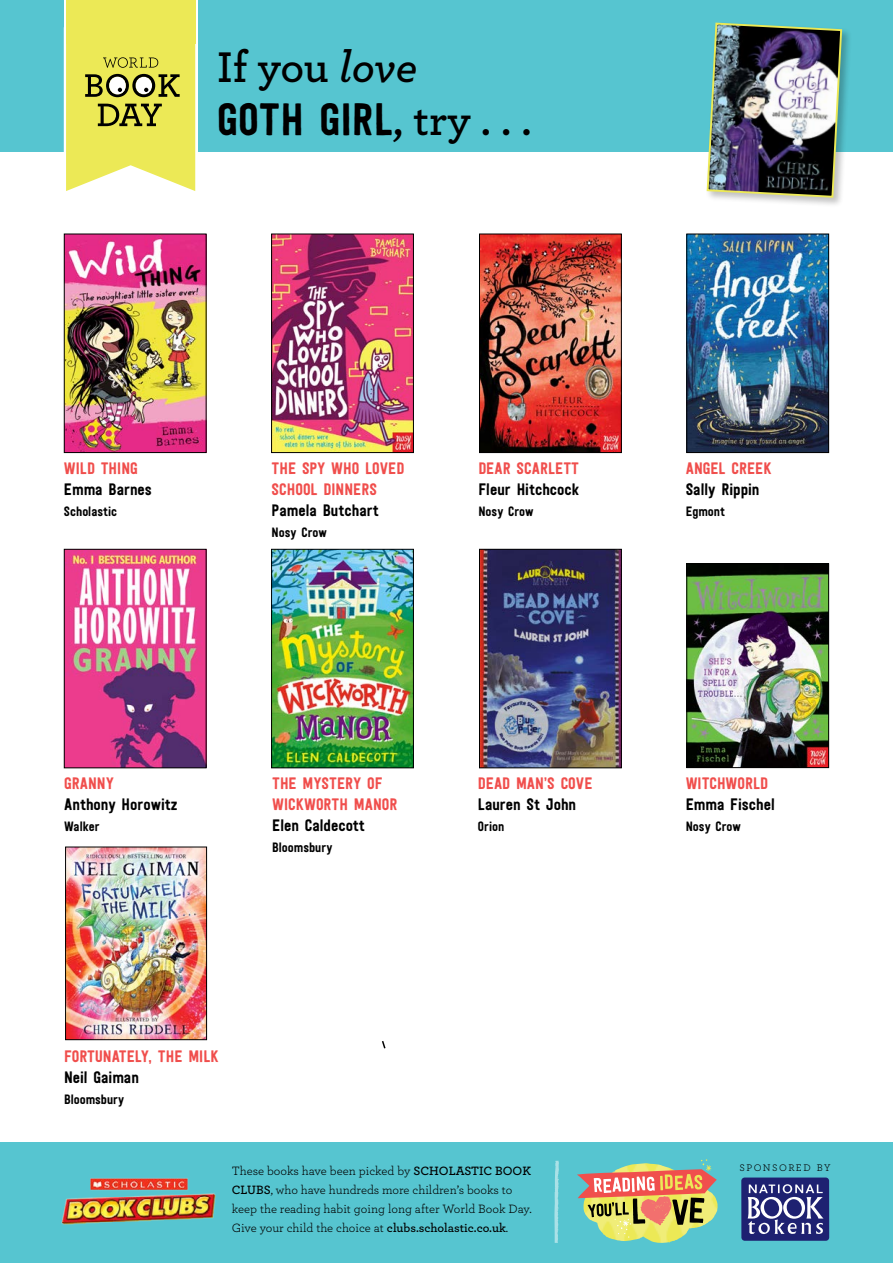
<style>
.page{position:relative;width:893px;height:1263px;background:#fff}
.page>*{position:absolute;margin:0;border:0;box-sizing:border-box;transform-origin:0 0}
.t1{font:45px "Festivo Letters No.1";color:#000}
.t2{font:600 45px "Archer";color:#000}
.t3{font:16.5px/21px "Festivo LC Basic";color:#f04e4c}
.t4{font:16.5px "Festivo LC Basic";color:#000}
.t5{font:13.5px "Festivo LC Basic";color:#000}
.t6{font:12.6px/19px "Archer";color:#000}
.t7{font:10.05px "Archer";letter-spacing:.145em;color:#000}
.s1{font-style:italic}
.s2{font-family:"Archer";font-weight:600}
.s3{font-weight:600}
</style>
<div class="page">
<div style="left:0;top:1142px;width:893px;height:121px;background:#56c5d0"></div>
<div style="left:741px;top:1177px;width:88px;height:64px;background:#1e2171;border-radius:3px"></div>
<svg style="left:748px;top:1184px;width:75px;height:50px"></svg>
<img style="left:61px;top:1178px;width:155px;height:47px">
<div style="left:0;top:0;width:893px;height:152px;background:#56c5d0"></div>
<svg style="left:64px;top:27px;width:134px;height:164px;background:#dcda66"></svg>
<div style="left:66px;top:0;width:130px;height:44px;background:#ece956"></div>
<svg style="left:577px;top:1159px;width:140px;height:83px"></svg>
<svg style="left:554px;top:1161px;width:5px;height:82px"></svg>
<img style="left:66px;top:235px;width:139px;height:216px">
<div style="left:64px;top:233px;width:143px;height:220px;border:1px solid #000"></div>
<img style="left:67px;top:848px;width:138px;height:190px">
<div style="left:65px;top:846px;width:142px;height:194px;border:1px solid #000"></div>
<div style="left:705px;top:21px;width:148px;height:187px;background:#000;opacity:.25"></div>
<img style="left:706px;top:22px;width:137px;height:177px">
<svg style="left:382px;top:1041px;width:4px;height:8px"></svg>
<img style="left:273px;top:235px;width:139px;height:216px">
<div style="left:271px;top:233px;width:143px;height:220px;border:1px solid #000"></div>
<img style="left:481px;top:235px;width:139px;height:216px">
<div style="left:479px;top:233px;width:143px;height:220px;border:1px solid #000"></div>
<img style="left:688px;top:235px;width:139px;height:216px">
<div style="left:686px;top:233px;width:143px;height:220px;border:1px solid #000"></div>
<img style="left:66px;top:551px;width:139px;height:215px">
<div style="left:64px;top:549px;width:143px;height:219px;border:1px solid #000"></div>
<img style="left:273px;top:551px;width:139px;height:215px">
<div style="left:271px;top:549px;width:143px;height:219px;border:1px solid #000"></div>
<img style="left:481px;top:551px;width:139px;height:215px">
<div style="left:479px;top:549px;width:143px;height:219px;border:1px solid #000"></div>
<img style="left:688px;top:565px;width:139px;height:201px">
<div style="left:686px;top:563px;width:143px;height:205px;border:1px solid #000"></div>
<h1 class="t2" style="left:217px;top:33px;width:202px">If you <span class="s1">love</span></h1>
<h1 class="t1" style="left:217px;top:91px;width:316px">goth girl<span class="s2">, try . . .</span></h1>
<h2 class="t3" style="left:64px;top:457px;width:75px">WILD THING</h2>
<h2 class="t4" style="left:64px;top:479px;width:90px">Emma Barnes</h2>
<p class="t5" style="left:64px;top:503px;width:55px">Scholastic</p>
<h2 class="t3" style="left:272px;top:457px;width:134px">THE SPY WHO LOVED<br>SCHOOL DINNERS</h2>
<h2 class="t4" style="left:272px;top:500px;width:109px">Pamela Butchart</h2>
<p class="t5" style="left:272px;top:524px;width:57px">Nosy Crow</p>
<h2 class="t3" style="left:478px;top:457px;width:102px">DEAR SCARLETT</h2>
<h2 class="t4" style="left:478px;top:479px;width:103px">Fleur Hitchcock</h2>
<p class="t5" style="left:478px;top:503px;width:57px">Nosy Crow</p>
<h2 class="t3" style="left:686px;top:457px;width:88px">ANGEL CREEK</h2>
<h2 class="t4" style="left:686px;top:479px;width:75px">Sally Rippin</h2>
<p class="t5" style="left:686px;top:503px;width:41px">Egmont</p>
<h2 class="t3" style="left:64px;top:772px;width:51px">GRANNY</h2>
<h2 class="t4" style="left:64px;top:794px;width:115px">Anthony Horowitz</h2>
<p class="t5" style="left:64px;top:818px;width:37px">Walker</p>
<h2 class="t3" style="left:272px;top:772px;width:127px">THE MYSTERY OF<br>WICKWORTH MANOR</h2>
<h2 class="t4" style="left:272px;top:815px;width:94px">Elen Caldecott</h2>
<p class="t5" style="left:272px;top:839px;width:62px">Bloomsbury</p>
<h2 class="t3" style="left:478px;top:772px;width:116px">DEAD MAN’S COVE</h2>
<h2 class="t4" style="left:478px;top:794px;width:100px">Lauren St John</h2>
<p class="t5" style="left:478px;top:818px;width:28px">Orion</p>
<h2 class="t3" style="left:64px;top:1045px;width:156px">FORTUNATELY, THE MILK</h2>
<h2 class="t4" style="left:64px;top:1067px;width:76px">Neil Gaiman</h2>
<p class="t5" style="left:64px;top:1091px;width:62px">Bloomsbury</p>
<p class="t6" style="left:232px;top:1161px;width:301px">These books have been picked by <span class="s3">SCHOLASTIC BOOK CLUBS</span>, who have hundreds more children’s books to keep the reading habit going long after World Book Day.<br>Give your child the choice at <span class="s3">clubs.scholastic.co.uk</span>.</p>
<h2 class="t3" style="left:686px;top:772px;width:84px">WITCHWORLD</h2>
<h2 class="t4" style="left:686px;top:794px;width:91px">Emma Fischel</h2>
<p class="t5" style="left:686px;top:818px;width:57px">Nosy Crow</p>
<p class="t7" style="left:739px;top:1161px;width:93px">SPONSORED BY</p>
</div>
